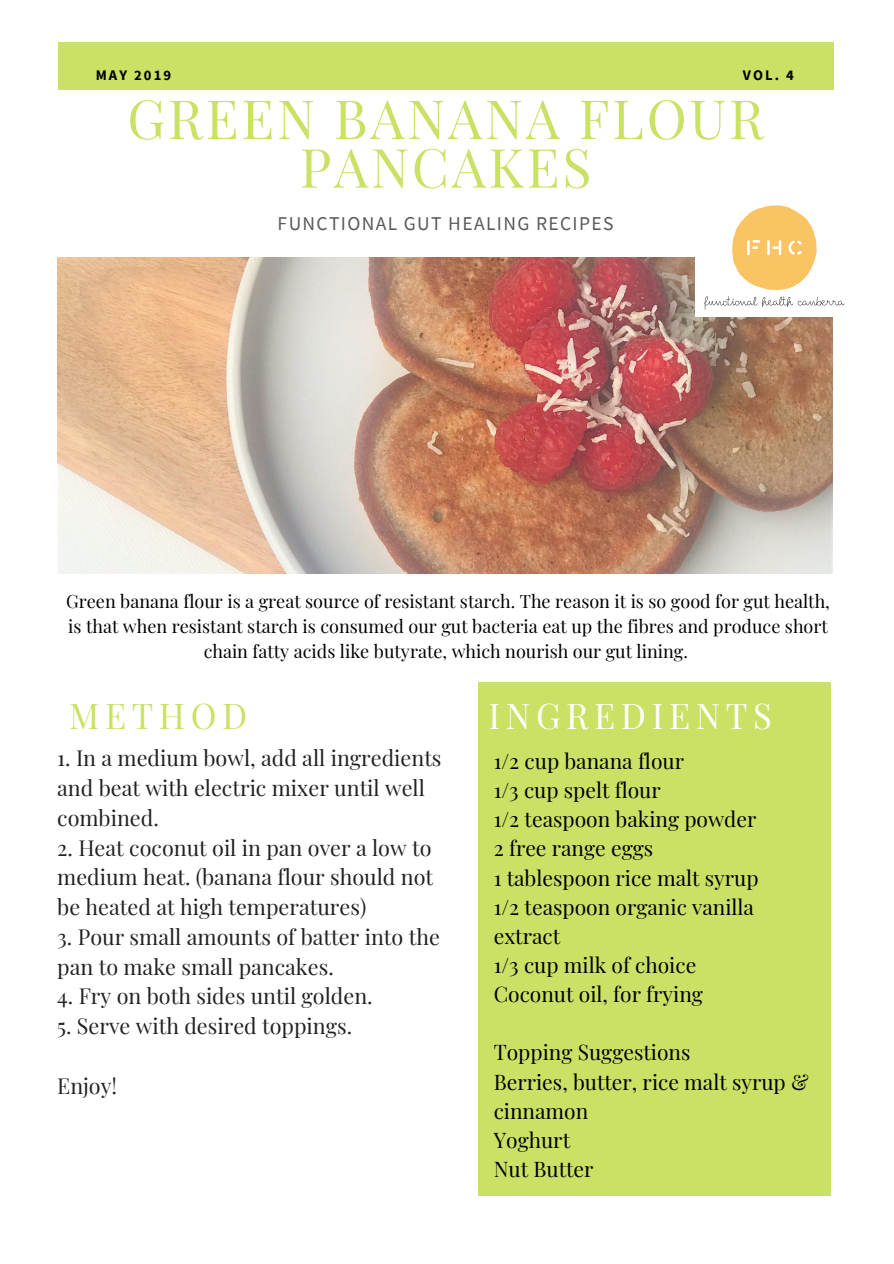
<style>
.page{position:relative;width:894px;height:1264px;background:#fff}
.page>*{position:absolute;margin:0;border:0;box-sizing:border-box;transform-origin:0 0}
.t1{font:54px/48.6px "Playfair Display";letter-spacing:.05em;color:#c9e265;text-align:center}
.t2{font:34.8px "Playfair Display";letter-spacing:.16em;color:#fff}
.t3{font:34.8px "Playfair Display";letter-spacing:.16em;color:#c9e265}
.t4{font:21.6px/29.7px "Playfair Display";color:#222}
.t5{font:21px/29.1px "Playfair Display";color:#000}
.t6{font:19.5px "Source Sans Pro";letter-spacing:.07em;color:#595959}
.t7{font:18px/24.8px "Playfair Display";color:#000;text-align:center}
.t8{font:700 14.7px "Source Sans Pro";letter-spacing:.14em;color:#000}
</style>
<div class="page">
<div style="left:58px;top:43px;width:775px;height:46px;background:#c9e265"></div>
<div style="left:478px;top:681px;width:352px;height:514px;background:#c9e265"></div>
<img style="left:57px;top:258px;width:775px;height:315px">
<img style="left:695px;top:205px;width:150px;height:112px">
<p class="t8" style="left:96px;top:65px;width:77px">MAY 2019</p>
<p class="t8" style="left:742px;top:65px;width:52px">VOL. 4</p>
<h1 class="t1" style="left:127px;top:92px;width:638px">GREEN BANANA FLOUR<br>PANCAKES</h1>
<p class="t6" style="left:277px;top:211px;width:337px">FUNCTIONAL GUT HEALING RECIPES</p>
<p class="t7" style="left:66px;top:588px;width:765px">Green banana flour is a great source of resistant starch. The reason it is so good for gut health, is that when resistant starch is consumed our gut bacteria eat up the fibres and produce short chain fatty acids like butyrate, which nourish our gut lining.</p>
<h2 class="t3" style="left:69px;top:691px;width:180px">METHOD</h2>
<h2 class="t2" style="left:488px;top:691px;width:285px">INGREDIENTS</h2>
<p class="t5" style="left:493px;top:745px;width:266px">1/2 cup banana flour<br>1/3 cup spelt flour<br>1/2 teaspoon baking powder<br>2 free range eggs<br>1 tablespoon rice malt syrup<br>1/2 teaspoon organic vanilla extract<br>1/3 cup milk of choice<br>Coconut oil, for frying</p>
<p class="t5" style="left:493px;top:1037px;width:316px">Topping Suggestions<br>Berries, butter, rice malt syrup &amp; cinnamon<br>Yoghurt<br>Nut Butter</p>
<p class="t4" style="left:57px;top:742px;width:386px">1. In a medium bowl, add all ingredients and beat with electric mixer until well combined.</p>
<p class="t4" style="left:57px;top:831px;width:377px;text-align:justify">2. Heat coconut oil in pan over a low to medium heat. (banana flour should not be heated at high temperatures)</p>
<p class="t4" style="left:57px;top:921px;width:384px">3. Pour small amounts of batter into the pan to make small pancakes.</p>
<p class="t4" style="left:57px;top:980px;width:317px">4. Fry on both sides until golden.</p>
<p class="t4" style="left:57px;top:1010px;width:296px">5. Serve with desired toppings.</p>
<p class="t4" style="left:57px;top:1069px;width:61px">Enjoy!</p>
</div>
